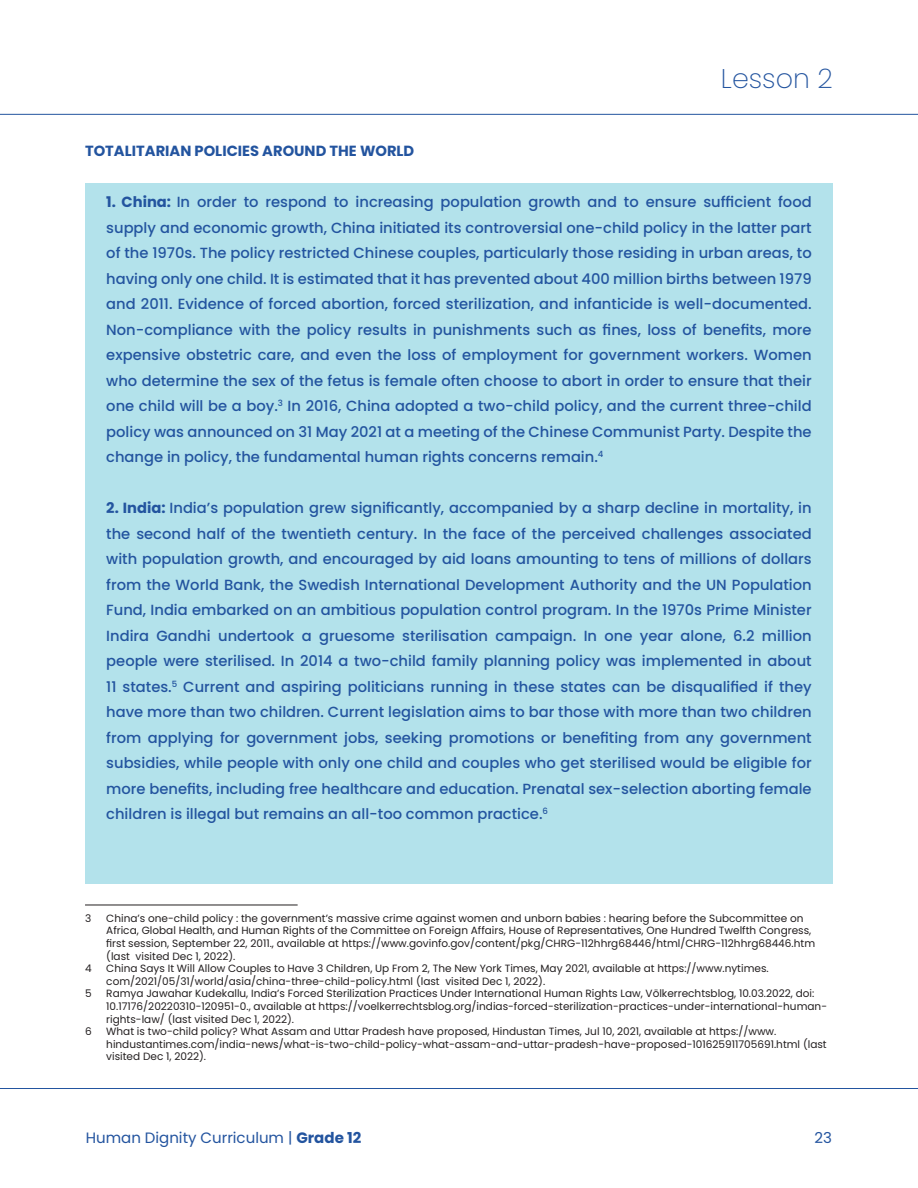
<style>
.page{position:relative;width:918px;height:1188px;background:#fff}
.page>*{position:absolute;margin:0;border:0;box-sizing:border-box;transform-origin:0 0}
.t1{font:200 27px "Poppins";color:#23549f}
.t2{font:15px "Poppins";color:#23549f}
.turquoise_boxes{font:500 14.7px/25.5px "Poppins";color:#23549f;text-align:justify}
.body{font:700 14.7px "Poppins";color:#23549f}
.footnotes{font:10.5px/12.6px "Poppins";color:#231f20}
.s1{font-weight:700}
</style>
<div class="page">
<hr style="left:0;top:114px;width:918px;height:1px;background:#23549f">
<hr style="left:0;top:1088px;width:918px;height:1px;background:#23549f">
<div style="left:85px;top:183px;width:748px;height:293px;background:#b3e2eb"></div>
<div style="left:85px;top:464px;width:748px;height:37px;background:#b3e2eb"></div>
<div style="left:85px;top:489px;width:748px;height:344px;background:#b3e2eb"></div>
<div style="left:85px;top:821px;width:748px;height:37px;background:#b3e2eb"></div>
<div style="left:85px;top:846px;width:748px;height:38px;background:#b3e2eb"></div>
<hr style="left:85px;top:905px;width:213px;height:1px;background:#231f20">
<h1 class="t1" style="left:721px;top:63px;width:113px">Lesson 2</h1>
<p class="body" style="left:85px;top:142px;width:331px">TOTALITARIAN POLICIES AROUND THE WORLD</p>
<p class="turquoise_boxes" style="left:106px;top:189px;width:707px"><span class="s1">1. China:</span> In order to respond to increasing population growth and to ensure sufficient food supply and economic growth, China initiated its controversial one-child policy in the latter part of the 1970s. The policy restricted Chinese couples, particularly those residing in urban areas, to having only one child. It is estimated that it has prevented about 400 million births between 1979 and 2011. Evidence of forced abortion, forced sterilization, and infanticide is well-documented.<br>Non-compliance with the policy results in punishments such as fines, loss of benefits, more expensive obstetric care, and even the loss of employment for government workers. Women who determine the sex of the fetus is female often choose to abort in order to ensure that their one child will be a boy.<sup>3</sup> In 2016, China adopted a two-child policy, and the current three-child policy was announced on 31 May 2021 at a meeting of the Chinese Communist Party. Despite the change in policy, the fundamental human rights concerns remain.<sup>4</sup></p>
<p class="turquoise_boxes" style="left:106px;top:495px;width:707px"><span class="s1">2. India:</span> India’s population grew significantly, accompanied by a sharp decline in mortality, in the second half of the twentieth century. In the face of the perceived challenges associated with population growth, and encouraged by aid loans amounting to tens of millions of dollars from the World Bank, the Swedish International Development Authority and the UN Population Fund, India embarked on an ambitious population control program. In the 1970s Prime Minister Indira Gandhi undertook a gruesome sterilisation campaign. In one year alone, 6.2 million people were sterilised. In 2014 a two-child family planning policy was implemented in about 11 states.<sup>5</sup> Current and aspiring politicians running in these states can be disqualified if they have more than two children. Current legislation aims to bar those with more than two children from applying for government jobs, seeking promotions or benefiting from any government subsidies, while people with only one child and couples who get sterilised would be eligible for more benefits, including free healthcare and education. Prenatal sex-selection aborting female children is illegal but remains an all-too common practice.<sup>6</sup></p>
<p class="footnotes" style="left:85px;top:912px;width:8px">3</p>
<p class="footnotes" style="left:106px;top:912px;width:710px">China’s one-child policy : the government’s massive crime against women and unborn babies : hearing before the Subcommittee on Africa, Global Health, and Human Rights of the Committee on Foreign Affairs, House of Representatives, One Hundred Twelfth Congress, first session, September 22, 2011., available at https://www.govinfo.gov/content/pkg/CHRG-112hhrg68446/html/CHRG-112hhrg68446.htm (last visited Dec 1, 2022).</p>
<p class="footnotes" style="left:85px;top:962px;width:8px">4</p>
<p class="footnotes" style="left:106px;top:962px;width:664px">China Says It Will Allow Couples to Have 3 Children, Up From 2, The New York Times, May 2021, available at https://www.nytimes. com/2021/05/31/world/asia/china-three-child-policy.html (last visited Dec 1, 2022).</p>
<p class="footnotes" style="left:85px;top:988px;width:8px">5</p>
<p class="footnotes" style="left:106px;top:988px;width:722px">Ramya Jawahar Kudekallu, India’s Forced Sterilization Practices Under International Human Rights Law, Völkerrechtsblog, 10.03.2022, doi:<br>10.17176/20220310-120951-0., available at https://voelkerrechtsblog.org/indias-forced-sterilization-practices-under-international-human&shy;rights-law/ (last visited Dec 1, 2022).</p>
<p class="footnotes" style="left:85px;top:1025px;width:8px">6</p>
<p class="footnotes" style="left:106px;top:1025px;width:722px">What is two-child policy? What Assam and Uttar Pradesh have proposed, Hindustan Times, Jul 10, 2021, available at https://www. hindustantimes.com/india-news/what-is-two-child-policy-what-assam-and-uttar-pradesh-have-proposed-101625911705691.html (last visited Dec 1, 2022).</p>
<p class="t2" style="left:86px;top:1129px;width:277px">Human Dignity Curriculum | <span class="s1">Grade 12</span></p>
<p class="t2" style="left:815px;top:1129px;width:19px">23</p>
</div>
